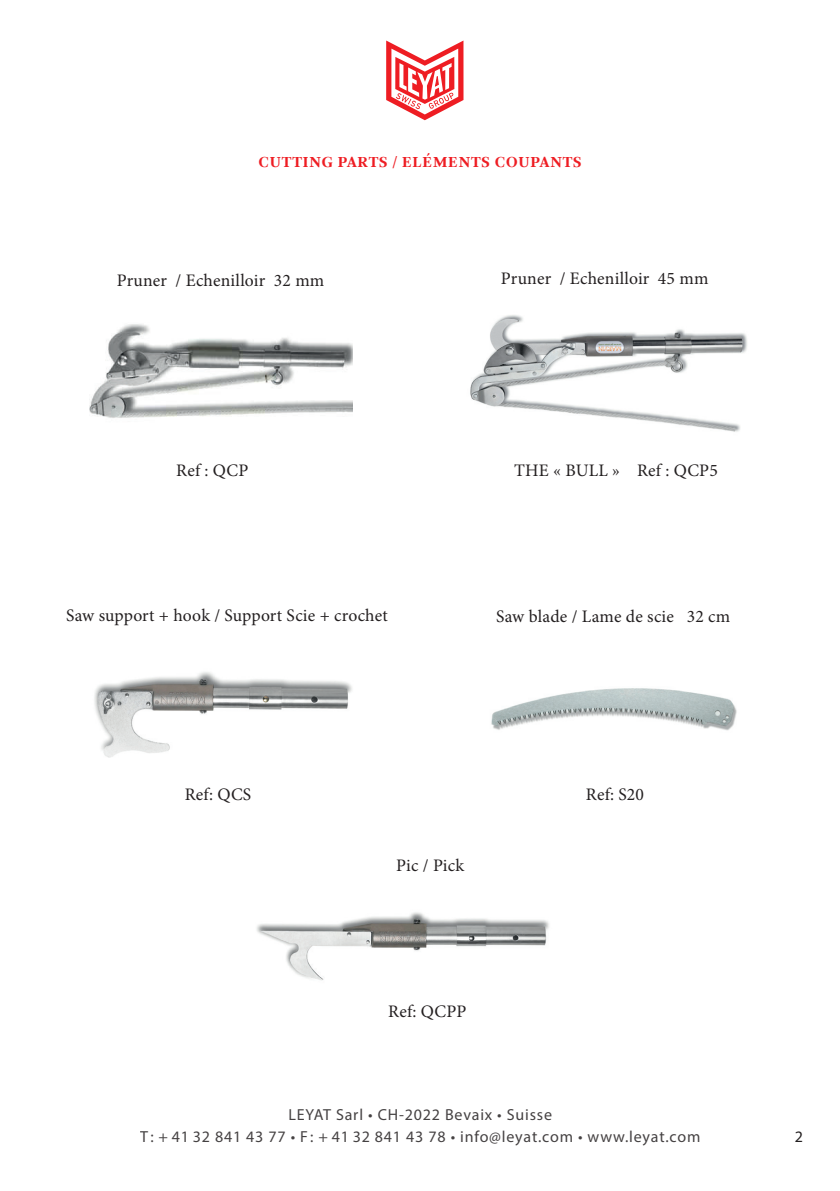
<style>
.page{position:relative;width:840px;height:1191px;background:#fff}
.page>*{position:absolute;margin:0;border:0;box-sizing:border-box;transform-origin:0 0}
.t1{font:17.6px "Minion Pro";letter-spacing:.01em;color:#231f20}
.t2{font:16px/22px "Myriad Pro";letter-spacing:.05em;color:#231f20;text-align:center}
.t3{font:700 16px "Arnhem";letter-spacing:.05em;color:#ee1d23}
</style>
<div class="page">
<svg style="left:386px;top:41px;width:77px;height:79px"></svg>
<img style="left:89px;top:324px;width:264px;height:94px">
<img style="left:470px;top:315px;width:277px;height:117px">
<img style="left:94px;top:672px;width:258px;height:86px">
<img style="left:491px;top:688px;width:246px;height:43px">
<img style="left:256px;top:912px;width:293px;height:69px">
<p class="t3" style="left:258px;top:153px;width:324px">CUTTING PARTS / ELÉMENTS COUPANTS</p>
<p class="t1" style="left:117px;top:269px;width:209px">Pruner / Echenilloir 32 mm</p>
<p class="t1" style="left:500px;top:266px;width:209px">Pruner / Echenilloir 45 mm</p>
<p class="t1" style="left:176px;top:459px;width:74px">Ref : QCP</p>
<p class="t1" style="left:514px;top:459px;width:205px">THE « BULL » Ref : QCP5</p>
<p class="t1" style="left:66px;top:603px;width:323px">Saw support + hook / Support Scie + crochet</p>
<p class="t1" style="left:496px;top:605px;width:235px">Saw blade / Lame de scie 32 cm</p>
<p class="t1" style="left:185px;top:782px;width:68px">Ref: QCS</p>
<p class="t1" style="left:396px;top:853px;width:69px">Pic / Pick</p>
<p class="t1" style="left:388px;top:999px;width:79px">Ref: QCPP</p>
<p class="t1" style="left:585px;top:782px;width:60px">Ref: S20</p>
<p class="t2" style="left:140px;top:1103px;width:561px">LEYAT Sarl • CH-2022 Bevaix • Suisse<br>T: + 41 32 841 43 77 • F: + 41 32 841 43 78 • info@leyat.com • www.leyat.com</p>
<p class="t2" style="left:794px;top:1125px;width:10px">2</p>
</div>
